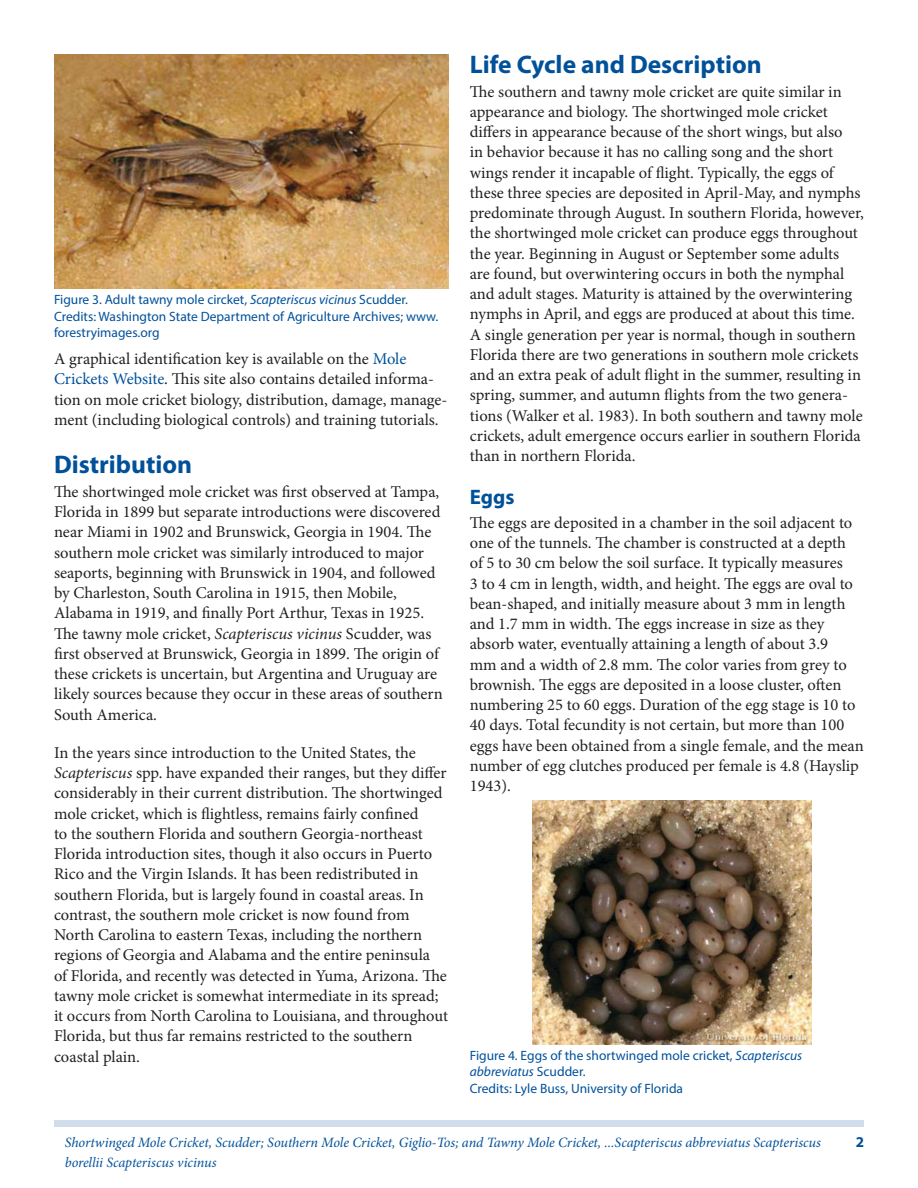
<style>
.page{position:relative;width:918px;height:1188px;background:#fff}
.page>*{position:absolute;margin:0;border:0;box-sizing:border-box;transform-origin:0 0}
.SectionHeading0{font:700 25.5px "Myriad Pro";color:#01519a}
.SectionHeading1{font:700 21px "Myriad Pro";color:#01519a}
.Paragraph{font:16.5px/20.2px "Minion Pro";color:#231f20}
.PageNumber{font:700 15px "Myriad Pro";color:#01519a}
.RunningTitleItalics{font:italic 14.25px "Minion Pro";letter-spacing:-.005em;color:#01519a}
.FigureCaption{font:13.5px/16.5px "Myriad Pro";color:#01519a}
.s1{font-style:italic}
.s2{color:#01519a}
</style>
<div class="page">
<div style="left:54px;top:1120px;width:810px;height:7px;background:#d0deeb"></div>
<img style="left:54px;top:54px;width:394px;height:235px">
<img style="left:533px;top:801px;width:278px;height:243px">
<p class="FigureCaption" style="left:54px;top:291px;width:356px">Figure 3. Adult tawny mole circket, <span class="s1">Scapteriscus vicinus</span> Scudder.</p>
<p class="FigureCaption" style="left:54px;top:308px;width:386px">Credits: Washington State Department of Agriculture Archives; www. forestryimages.org</p>
<p class="Paragraph" style="left:54px;top:349px;width:395px">A graphical identification key is available on the <span class="s2">Mole Crickets Website</span>. This site also contains detailed informa&shy;tion on mole cricket biology, distribution, damage, manage&shy;ment (including biological controls) and training tutorials.</p>
<p class="SectionHeading0" style="left:54px;top:448px;width:140px">Distribution</p>
<p class="Paragraph" style="left:54px;top:482px;width:390px">The shortwinged mole cricket was first observed at Tampa, Florida in 1899 but separate introductions were discovered near Miami in 1902 and Brunswick, Georgia in 1904. The southern mole cricket was similarly introduced to major seaports, beginning with Brunswick in 1904, and followed by Charleston, South Carolina in 1915, then Mobile, Alabama in 1919, and finally Port Arthur, Texas in 1925.<br>The tawny mole cricket, <span class="s1">Scapteriscus vicinus</span> Scudder, was first observed at Brunswick, Georgia in 1899. The origin of these crickets is uncertain, but Argentina and Uruguay are likely sources because they occur in these areas of southern South America.</p>
<p class="Paragraph" style="left:54px;top:743px;width:396px">In the years since introduction to the United States, the <span class="s1">Scapteriscus</span> spp. have expanded their ranges, but they differ considerably in their current distribution. The shortwinged mole cricket, which is flightless, remains fairly confined<br>to the southern Florida and southern Georgia-northeast Florida introduction sites, though it also occurs in Puerto Rico and the Virgin Islands. It has been redistributed in southern Florida, but is largely found in coastal areas. In contrast, the southern mole cricket is now found from North Carolina to eastern Texas, including the northern regions of Georgia and Alabama and the entire peninsula<br>of Florida, and recently was detected in Yuma, Arizona. The tawny mole cricket is somewhat intermediate in its spread; it occurs from North Carolina to Louisiana, and throughout Florida, but thus far remains restricted to the southern coastal plain.</p>
<p class="SectionHeading0" style="left:470px;top:48px;width:293px">Life Cycle and Description</p>
<p class="Paragraph" style="left:470px;top:81px;width:396px">The southern and tawny mole cricket are quite similar in appearance and biology. The shortwinged mole cricket differs in appearance because of the short wings, but also<br>in behavior because it has no calling song and the short wings render it incapable of flight. Typically, the eggs of these three species are deposited in April-May, and nymphs predominate through August. In southern Florida, however, the shortwinged mole cricket can produce eggs throughout the year. Beginning in August or September some adults<br>are found, but overwintering occurs in both the nymphal and adult stages. Maturity is attained by the overwintering nymphs in April, and eggs are produced at about this time.<br>A single generation per year is normal, though in southern Florida there are two generations in southern mole crickets and an extra peak of adult flight in the summer, resulting in spring, summer, and autumn flights from the two genera&shy;tions (Walker et al. 1983). In both southern and tawny mole crickets, adult emergence occurs earlier in southern Florida than in northern Florida.</p>
<p class="SectionHeading1" style="left:470px;top:484px;width:46px">Eggs</p>
<p class="Paragraph" style="left:470px;top:512px;width:395px">The eggs are deposited in a chamber in the soil adjacent to one of the tunnels. The chamber is constructed at a depth<br>of 5 to 30 cm below the soil surface. It typically measures<br>3 to 4 cm in length, width, and height. The eggs are oval to bean-shaped, and initially measure about 3 mm in length and 1.7 mm in width. The eggs increase in size as they absorb water, eventually attaining a length of about 3.9<br>mm and a width of 2.8 mm. The color varies from grey to brownish. The eggs are deposited in a loose cluster, often numbering 25 to 60 eggs. Duration of the egg stage is 10 to 40 days. Total fecundity is not certain, but more than 100 eggs have been obtained from a single female, and the mean number of egg clutches produced per female is 4.8 (Hayslip 1943).</p>
<p class="FigureCaption" style="left:470px;top:1047px;width:334px">Figure 4. Eggs of the shortwinged mole cricket, <span class="s1">Scapteriscus abbreviatus</span> Scudder.</p>
<p class="FigureCaption" style="left:470px;top:1080px;width:215px">Credits: Lyle Buss, University of Florida</p>
<p class="RunningTitleItalics" style="left:65px;top:1133px;width:758px">Shortwinged Mole Cricket, Scudder; Southern Mole Cricket, Giglio-Tos; and Tawny Mole Cricket, ...Scapteriscus abbreviatus Scapteriscus</p>
<p class="PageNumber" style="left:856px;top:1133px;width:10px">2</p>
<p class="RunningTitleItalics" style="left:65px;top:1153px;width:153px">borellii Scapteriscus vicinus</p>
</div>
